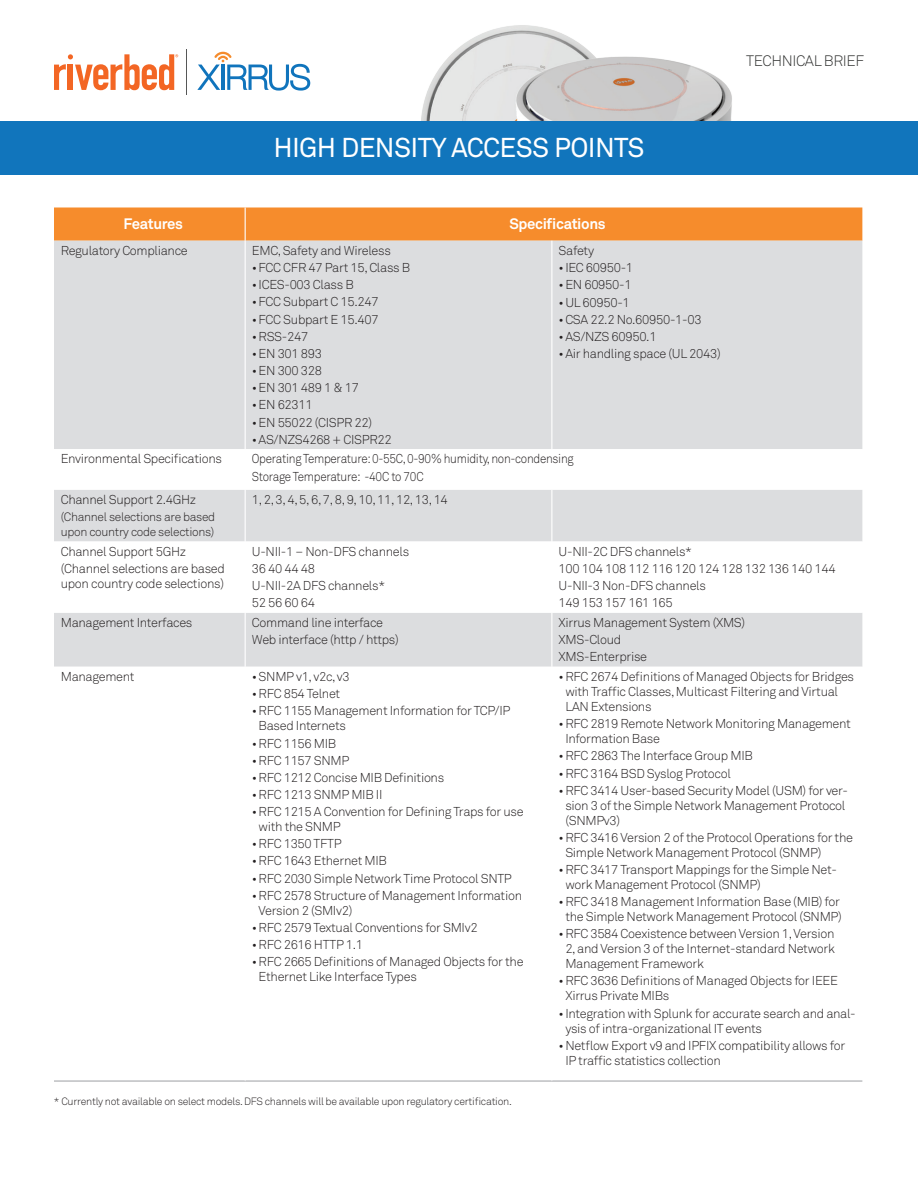
<style>
.page{position:relative;width:918px;height:1188px;background:#fff}
.page>*{position:absolute;margin:0;border:0;box-sizing:border-box;transform-origin:0 0}
.t1{font:27px "Akkurat Pro";letter-spacing:-.025em;color:#fff}
.t2{font:700 15px "Akkurat Pro";letter-spacing:-.025em;color:#fff}
.t3{font:300 15px "Akkurat Pro";letter-spacing:-.025em;color:#323332}
.t4{font:300 12.75px/15px "Akkurat Pro";letter-spacing:-.025em;color:#231f20}
.t5{font:300 12.75px/17.1px "Akkurat Pro";letter-spacing:-.025em;color:#231f20;scale:.92 1}
.t6{font:300 12px/15px "Akkurat Pro";letter-spacing:-.025em;color:#231f20}
.t7{font:300 10.5px "Akkurat Pro";letter-spacing:-.025em;color:#231f20}
</style>
<div class="page">
<svg style="left:197px;top:52px;width:113px;height:39px"></svg>
<svg style="left:54px;top:54px;width:124px;height:36px"></svg>
<hr style="left:186px;top:50px;width:1px;height:45px;background:#565757">
<img style="left:416px;top:25px;width:322px;height:97px">
<div style="left:0;top:122px;width:918px;height:54px;background:#1175bc"></div>
<div style="left:54px;top:208px;width:808px;height:33px;background:#f68c2c"></div>
<div style="left:54px;top:241px;width:808px;height:208px;background:#dcdddf"></div>
<svg style="left:54px;top:490px;width:808px;height:177px;fill:#dcdddf"></svg>
<hr style="left:245px;top:208px;width:1px;height:33px;background:#fff">
<hr style="left:54px;top:1080px;width:191px;height:2px;background:#a8a9ad">
<hr style="left:245px;top:1080px;width:307px;height:2px;background:#a8a9ad">
<hr style="left:552px;top:1080px;width:310px;height:2px;background:#a8a9ad">
<hr style="left:245px;top:241px;width:1px;height:208px;background:#fff">
<hr style="left:551px;top:241px;width:1px;height:208px;background:#fff">
<hr style="left:245px;top:490px;width:1px;height:52px;background:#fff">
<hr style="left:551px;top:490px;width:1px;height:52px;background:#fff">
<hr style="left:245px;top:542px;width:1px;height:71px;background:#fff">
<hr style="left:551px;top:542px;width:1px;height:71px;background:#fff">
<hr style="left:245px;top:613px;width:1px;height:54px;background:#fff">
<hr style="left:551px;top:613px;width:1px;height:54px;background:#fff">
<p class="t3" style="left:746px;top:52px;width:120px">TECHNICAL BRIEF</p>
<h1 class="t1" style="left:273px;top:132px;width:373px">HIGH DENSITY ACCESS POINTS</h1>
<p class="t2" style="left:124px;top:215px;width:61px">Features</p>
<p class="t2" style="left:509px;top:215px;width:98px">Specifications</p>
<p class="t4" style="left:61px;top:243px;width:129px">Regulatory Compliance</p>
<p class="t4" style="left:252px;top:243px;width:141px">EMC, Safety and Wireless</p>
<p class="t4" style="left:252px;top:260px;width:160px">•FCC CFR 47 Part 15, Class B</p>
<p class="t4" style="left:252px;top:277px;width:103px">•ICES-003 Class B</p>
<p class="t4" style="left:252px;top:295px;width:128px">•FCC Subpart C 15.247</p>
<p class="t4" style="left:252px;top:312px;width:128px">•FCC Subpart E 15.407</p>
<p class="t4" style="left:252px;top:329px;width:58px">•RSS-247</p>
<p class="t4" style="left:252px;top:346px;width:72px">•EN 301 893</p>
<p class="t4" style="left:252px;top:363px;width:72px">•EN 300 328</p>
<p class="t4" style="left:252px;top:380px;width:109px">•EN 301 489 1 &amp; 17</p>
<p class="t4" style="left:252px;top:398px;width:62px">•EN 62311</p>
<p class="t4" style="left:252px;top:415px;width:122px">•EN 55022 (CISPR 22)</p>
<p class="t4" style="left:252px;top:432px;width:141px">•AS/NZS4268 + CISPR22</p>
<p class="t4" style="left:559px;top:243px;width:37px">Safety</p>
<p class="t4" style="left:559px;top:260px;width:76px">•IEC 60950-1</p>
<p class="t4" style="left:559px;top:277px;width:75px">•EN 60950-1</p>
<p class="t4" style="left:559px;top:295px;width:73px">•UL 60950-1</p>
<p class="t4" style="left:559px;top:312px;width:144px">•CSA 22.2 No.60950-1-03</p>
<p class="t4" style="left:559px;top:329px;width:100px">•AS/NZS 60950.1</p>
<p class="t4" style="left:559px;top:346px;width:164px">•Air handling space (UL 2043)</p>
<p class="t4" style="left:61px;top:452px;width:163px">Environmental Specifications</p>
<p class="t5" style="left:252px;top:450px;width:351px">Operating Temperature: 0-55C, 0-90% humidity, non-condensing<br>Storage Temperature: -40C to 70C</p>
<p class="t4" style="left:61px;top:492px;width:137px">Channel Support 2.4GHz</p>
<p class="t6" style="left:61px;top:509px;width:156px">(Channel selections are based upon country code selections)</p>
<p class="t4" style="left:252px;top:492px;width:197px">1, 2, 3, 4, 5, 6, 7, 8, 9, 10, 11, 12, 13, 14</p>
<p class="t4" style="left:61px;top:543px;width:166px;line-height:17.1px">Channel Support 5GHz (Channel selections are based</p>
<p class="t4" style="left:61px;top:576px;width:165px">upon country code selections)</p>
<p class="t4" style="left:252px;top:543px;width:159px;line-height:17.1px">U-NII-1 – Non-DFS channels<br>36 40 44 48<br>U-NII-2A DFS channels*<br>52 56 60 64</p>
<p class="t4" style="left:559px;top:543px;width:279px;line-height:17.1px">U-NII-2C DFS channels*<br>100 104 108 112 116 120 124 128 132 136 140 144<br>U-NII-3 Non-DFS channels<br>149 153 157 161 165</p>
<p class="t4" style="left:61px;top:615px;width:133px">Management Interfaces</p>
<p class="t4" style="left:252px;top:614px;width:149px;line-height:17.1px">Command line interface<br>Web interface (http / https)</p>
<p class="t4" style="left:559px;top:614px;width:188px;line-height:17.1px">Xirrus Management System (XMS)<br>XMS-Cloud<br>XMS-Enterprise</p>
<p class="t4" style="left:61px;top:669px;width:75px">Management</p>
<p class="t4" style="left:252px;top:669px;width:99px">•SNMP v1, v2c, v3</p>
<p class="t4" style="left:252px;top:686px;width:90px">•RFC 854 Telnet</p>
<p class="t4" style="left:259px;top:703px;width:253px;text-indent:-7px">•RFC 1155 Management Information for TCP/IP<br>Based Internets</p>
<p class="t4" style="left:252px;top:736px;width:86px">•RFC 1156 MIB</p>
<p class="t4" style="left:252px;top:753px;width:99px">•RFC 1157 SNMP</p>
<p class="t4" style="left:252px;top:770px;width:194px">•RFC 1212 Concise MIB Definitions</p>
<p class="t4" style="left:252px;top:787px;width:132px">•RFC 1213 SNMP MIB II</p>
<p class="t4" style="left:259px;top:804px;width:267px;text-indent:-7px">•RFC 1215 A Convention for Defining Traps for use with the SNMP</p>
<p class="t4" style="left:252px;top:836px;width:91px">•RFC 1350 TFTP</p>
<p class="t4" style="left:252px;top:854px;width:137px">•RFC 1643 Ethernet MIB</p>
<p class="t4" style="left:252px;top:871px;width:261px">•RFC 2030 Simple Network Time Protocol SNTP</p>
<p class="t4" style="left:259px;top:888px;width:265px;text-indent:-7px">•RFC 2578 Structure of Management Information<br>Version 2 (SMIv2)</p>
<p class="t4" style="left:252px;top:920px;width:227px">•RFC 2579 Textual Conventions for SMIv2</p>
<p class="t4" style="left:252px;top:937px;width:113px">•RFC 2616 HTTP 1.1</p>
<p class="t4" style="left:259px;top:954px;width:266px;text-indent:-7px">•RFC 2665 Definitions of Managed Objects for the<br>Ethernet Like Interface Types</p>
<p class="t4" style="left:565px;top:669px;width:290px;text-indent:-7px">•RFC 2674 Definitions of Managed Objects for Bridges with Traffic Classes, Multicast Filtering and Virtual<br>LAN Extensions</p>
<p class="t4" style="left:565px;top:716px;width:287px;text-indent:-7px">•RFC 2819 Remote Network Monitoring Management<br>Information Base</p>
<p class="t4" style="left:559px;top:748px;width:196px">•RFC 2863 The Interface Group MIB</p>
<p class="t4" style="left:559px;top:766px;width:174px">•RFC 3164 BSD Syslog Protocol</p>
<p class="t4" style="left:565px;top:783px;width:284px;text-indent:-7px">•RFC 3414 User-based Security Model (USM) for ver&shy;sion 3 of the Simple Network Management Protocol (SNMPv3)</p>
<p class="t4" style="left:565px;top:830px;width:289px;text-indent:-7px">•RFC 3416 Version 2 of the Protocol Operations for the<br>Simple Network Management Protocol (SNMP)</p>
<p class="t4" style="left:565px;top:862px;width:273px;text-indent:-7px">•RFC 3417 Transport Mappings for the Simple Net&shy;work Management Protocol (SNMP)</p>
<p class="t4" style="left:559px;top:894px;width:285px;text-align:center">•RFC 3418 Management Information Base (MIB) for the Simple Network Management Protocol (SNMP)</p>
<p class="t4" style="left:565px;top:926px;width:271px;text-align:justify;text-indent:-7px">•RFC 3584 Coexistence between Version 1, Version 2, and Version 3 of the Internet-standard Network Management Framework</p>
<p class="t4" style="left:565px;top:973px;width:274px;text-indent:-7px">•RFC 3636 Definitions of Managed Objects for IEEE<br>Xirrus Private MIBs</p>
<p class="t4" style="left:565px;top:1006px;width:292px;text-indent:-7px">•Integration with Splunk for accurate search and anal&shy;ysis of intra-organizational IT events</p>
<p class="t4" style="left:565px;top:1038px;width:281px;text-indent:-7px">•Netflow Export v9 and IPFIX compatibility allows for<br>IP traffic statistics collection</p>
<p class="t7" style="left:54px;top:1095px;width:459px">* Currently not available on select models. DFS channels will be available upon regulatory certification.</p>
</div>
